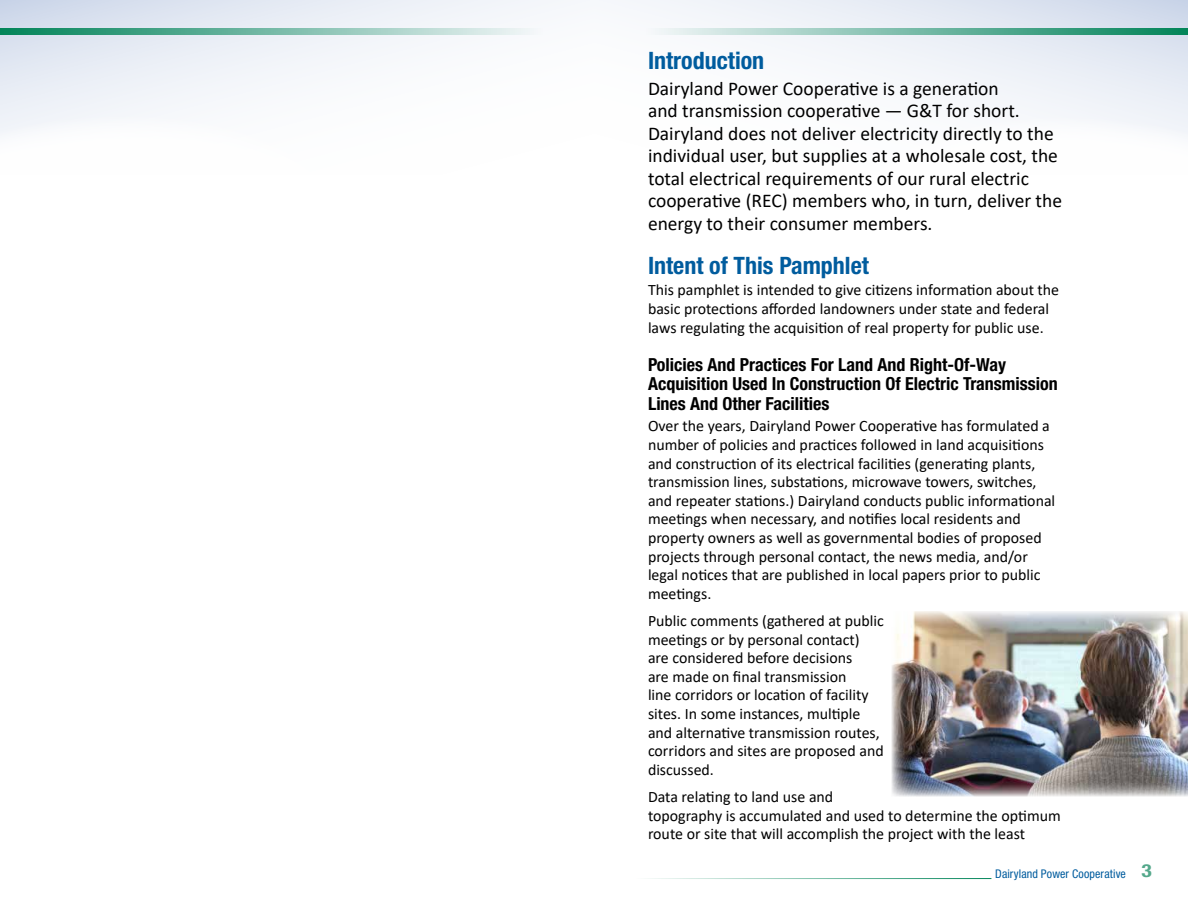
<style>
.page{position:relative;width:1188px;height:918px;background:#fff}
.page>*{position:absolute;margin:0;border:0;box-sizing:border-box;transform-origin:0 0}
.t1{font:700 condensed 24px "Helvetica Neue LT Std";color:#005c9e}
.t2{font:19.5px/22.5px "Calibri";color:#000}
.t3{font:700 condensed 18px/19.5px "Helvetica Neue LT Std";color:#000}
.t4{font:15.9px/18.6px "Calibri";color:#000}
.t5{font:condensed 12px "Helvetica Neue LT Std";letter-spacing:.01em;color:#005c9e}
.s1{font-weight:700;font-size:18px;color:#54a88b}
</style>
<div class="page">
<hr style="left:635px;top:878px;width:356px;height:1px;background:#008559">
<svg style="left:625px;top:0;width:563px;height:100px;fill:#f0f3f8"></svg>
<svg style="left:644px;top:28px;width:544px;height:6px;background:#79bba8"></svg>
<svg style="left:0;top:0;width:564px;height:100px;fill:#f0f3f8"></svg>
<svg style="left:0;top:28px;width:544px;height:6px;background:#78bba8"></svg>
<div style="left:0;top:100px;width:191px;height:34px;background:#f4f6fa"></div>
<div style="left:998px;top:100px;width:190px;height:36px;background:#f4f6fa"></div>
<img style="left:892px;top:611px;width:296px;height:185px">
<h1 class="t1" style="left:648px;top:46px;width:118px">Introduction</h1>
<p class="t2" style="left:648px;top:77px;width:416px">Dairyland Power Cooperative is a generation<br>and transmission cooperative — G&amp;T for short.<br>Dairyland does not deliver electricity directly to the individual user, but supplies at a wholesale cost, the total electrical requirements of our rural electric cooperative (REC) members who, in turn, deliver the energy to their consumer members.</p>
<h1 class="t1" style="left:648px;top:251px;width:222px">Intent of This Pamphlet</h1>
<p class="t4" style="left:648px;top:280px;width:413px">This pamphlet is intended to give citizens information about the basic protections afforded landowners under state and federal laws regulating the acquisition of real property for public use.</p>
<p class="t3" style="left:648px;top:354px;width:411px">Policies And Practices For Land And Right-Of-Way<br>Acquisition Used In Construction Of Electric Transmission<br>Lines And Other Facilities</p>
<p class="t4" style="left:648px;top:416px;width:409px">Over the years, Dairyland Power Cooperative has formulated a number of policies and practices followed in land acquisitions and construction of its electrical facilities (generating plants, transmission lines, substations, microwave towers, switches, and repeater stations.) Dairyland conducts public informational meetings when necessary, and notifies local residents and property owners as well as governmental bodies of proposed projects through personal contact, the news media, and/or legal notices that are published in local papers prior to public meetings.</p>
<p class="t4" style="left:648px;top:611px;width:237px">Public comments (gathered at public meetings or by personal contact) are considered before decisions<br>are made on final transmission<br>line corridors or location of facility sites. In some instances, multiple and alternative transmission routes, corridors and sites are proposed and discussed.</p>
<p class="t4" style="left:648px;top:787px;width:414px">Data relating to land use and<br>topography is accumulated and used to determine the optimum route or site that will accomplish the project with the least</p>
<p class="t5" style="left:995px;top:867px;width:158px">Dairyland Power Cooperative <span class="s1">3</span></p>
</div>
